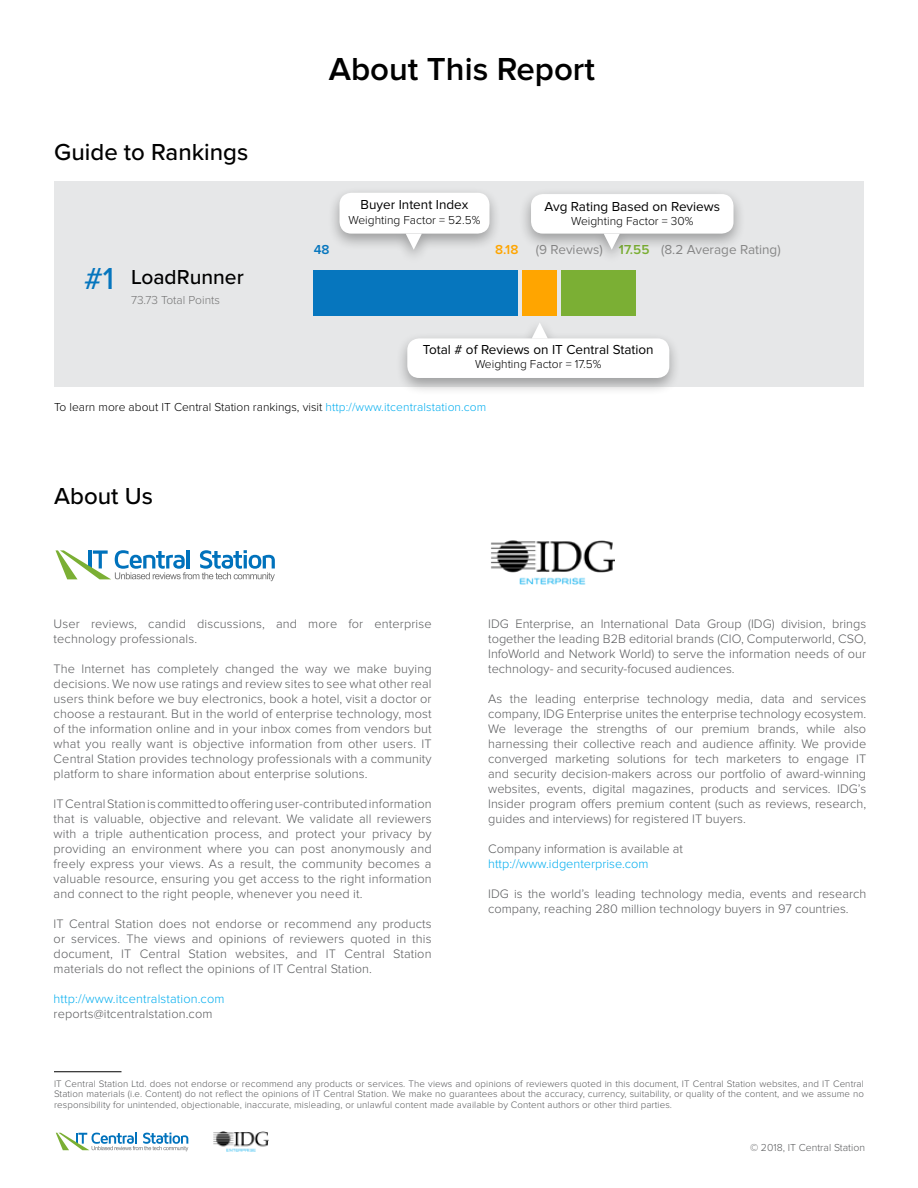
<style>
.page{position:relative;width:918px;height:1188px;background:#fff}
.page>*{position:absolute;margin:0;border:0;box-sizing:border-box;transform-origin:0 0}
.t1{font:600 33px "Proxima Nova";color:#000}
.t2{font:500 24px "Proxima Nova";color:#000}
.t3{font:500 21px "Proxima Nova";color:#000}
.t4{font:13.5px "Proxima Nova";color:#000}
.t5{font:13.5px "Proxima Nova";color:#878787}
.t6{font:600 13.5px "Proxima Nova";color:#ffa500}
.t7{font:600 13.5px "Proxima Nova";color:#0676be}
.t8{font:300 12.75px/15px "Proxima Nova";letter-spacing:.01em;color:#5a5b5d;text-align:justify}
.t9{font:300 12.75px "Proxima Nova";letter-spacing:.01em;color:#00adef}
.t10{font:300 12px "Proxima Nova";color:#000}
.t11{font:300 12px "Proxima Nova";color:#757575}
.t12{font:300 10.5px "Proxima Nova";color:#5a5b5d}
.t13{font:300 9.75px/10.5px "Proxima Nova";letter-spacing:.01em;color:#5a5b5d;text-align:justify}
.s1{font-size:31.5px;color:#0676be}
.s2{font-weight:600;color:#7baf34}
.s3{color:#00adef}
</style>
<div class="page">
<div style="left:54px;top:181px;width:810px;height:206px;background:#e6e7e8"></div>
<img style="left:491px;top:540px;width:124px;height:45px">
<svg style="left:56px;top:550px;width:219px;height:31px"></svg>
<div style="left:327px;top:186px;width:175px;height:79px;background:#000;opacity:.33"></div>
<div style="left:340px;top:193px;width:150px;height:41px;background:#fff;border-radius:12px"></div>
<svg style="left:406px;top:234px;width:16px;height:16px"></svg>
<div style="left:519px;top:187px;width:226px;height:78px;background:#000;opacity:.33"></div>
<div style="left:531px;top:194px;width:203px;height:40px;background:#fff;border-radius:12px"></div>
<svg style="left:604px;top:234px;width:16px;height:16px"></svg>
<div style="left:395px;top:318px;width:287px;height:77px;background:#000;opacity:.33"></div>
<div style="left:407px;top:338px;width:262px;height:40px;background:#fff;border-radius:12px"></div>
<svg style="left:532px;top:322px;width:16px;height:17px"></svg>
<hr style="left:54px;top:1071px;width:68px;height:1px;background:#000">
<svg style="left:56px;top:1132px;width:132px;height:19px"></svg>
<img style="left:214px;top:1131px;width:54px;height:20px">
<div style="left:314px;top:270px;width:204px;height:45px;background:#0676be"></div>
<div style="left:522px;top:270px;width:35px;height:45px;background:#ffa500"></div>
<div style="left:561px;top:270px;width:75px;height:45px;background:#7baf34"></div>
<h2 class="t2" style="left:54px;top:134px;width:196px">Guide to Rankings</h2>
<h3 class="t3" style="left:84px;top:262px;width:161px"><span class="s1">#1</span> LoadRunner</h3>
<p class="t11" style="left:131px;top:294px;width:90px">73.73 Total Points</p>
<h1 class="t1" style="left:329px;top:54px;width:268px">About This Report</h1>
<p class="t4" style="left:361px;top:198px;width:109px">Buyer Intent Index</p>
<p class="t10" style="left:349px;top:214px;width:133px">Weighting Factor = 52.5%</p>
<p class="t4" style="left:544px;top:200px;width:177px">Avg Rating Based on Reviews</p>
<p class="t10" style="left:571px;top:216px;width:124px">Weighting Factor = 30%</p>
<p class="t7" style="left:314px;top:243px;width:17px">48</p>
<p class="t6" style="left:495px;top:243px;width:25px">8.18</p>
<p class="t5" style="left:536px;top:243px;width:246px">(9 Reviews) <span class="s2">17.55</span> (8.2 Average Rating)</p>
<p class="t4" style="left:423px;top:343px;width:232px">Total # of Reviews on IT Central Station</p>
<p class="t10" style="left:475px;top:359px;width:128px">Weighting Factor = 17.5%</p>
<p class="t10" style="left:54px;top:402px;width:434px">To learn more about IT Central Station rankings, visit <span class="s3">http://www.itcentralstation.com</span></p>
<h2 class="t2" style="left:54px;top:478px;width:100px">About Us</h2>
<p class="t8" style="left:54px;top:617px;width:379px">User reviews, candid discussions, and more for enterprise technology professionals.</p>
<p class="t8" style="left:54px;top:662px;width:380px">The Internet has completely changed the way we make buying decisions. We now use ratings and review sites to see what other real users think before we buy electronics, book a hotel, visit a doctor or choose a restaurant. But in the world of enterprise technology, most of the information online and in your inbox comes from vendors but what you really want is objective information from other users. IT Central Station provides technology professionals with a community platform to share information about enterprise solutions.</p>
<p class="t8" style="left:54px;top:797px;width:380px">IT Central Station is committed to offering user-contributed information that is valuable, objective and relevant. We validate all reviewers with a triple authentication process, and protect your privacy by providing an environment where you can post anonymously and freely express your views. As a result, the community becomes a valuable resource, ensuring you get access to the right information and connect to the right people, whenever you need it.</p>
<p class="t8" style="left:54px;top:917px;width:380px">IT Central Station does not endorse or recommend any products or services. The views and opinions of reviewers quoted in this document, IT Central Station websites, and IT Central Station materials do not reflect the opinions of IT Central Station.</p>
<p class="t9" style="left:54px;top:993px;width:172px">http://www.itcentralstation.com</p>
<p class="t8" style="left:54px;top:1007px;width:160px">reports@itcentralstation.com</p>
<p class="t8" style="left:488px;top:617px;width:380px">IDG Enterprise, an International Data Group (IDG) division, brings together the leading B2B editorial brands (CIO, Computerworld, CSO, InfoWorld and Network World) to serve the information needs of our technology- and security-focused audiences.</p>
<p class="t8" style="left:488px;top:692px;width:380px">As the leading enterprise technology media, data and services company, IDG Enterprise unites the enterprise technology ecosystem.<br>We leverage the strengths of our premium brands, while also harnessing their collective reach and audience affinity. We provide converged marketing solutions for tech marketers to engage IT and security decision-makers across our portfolio of award-winning websites, events, digital magazines, products and services. IDG’s Insider program offers premium content (such as reviews, research, guides and interviews) for registered IT buyers.</p>
<p class="t8" style="left:488px;top:841px;width:196px">Company information is available at</p>
<p class="t9" style="left:488px;top:858px;width:162px">http://www.idgenterprise.com</p>
<p class="t8" style="left:488px;top:886px;width:380px">IDG is the world’s leading technology media, events and research company, reaching 280 million technology buyers in 97 countries.</p>
<p class="t13" style="left:54px;top:1079px;width:812px">IT Central Station Ltd. does not endorse or recommend any products or services. The views and opinions of reviewers quoted in this document, IT Central Station websites, and IT Central Station materials (i.e. Content) do not reflect the opinions of IT Central Station. We make no guarantees about the accuracy, currency, suitability, or quality of the content, and we assume no responsibility for unintended, objectionable, inaccurate, misleading, or unlawful content made available by Content authors or other third parties.</p>
<p class="t12" style="left:750px;top:1143px;width:116px">© 2018, IT Central Station</p>
</div>
